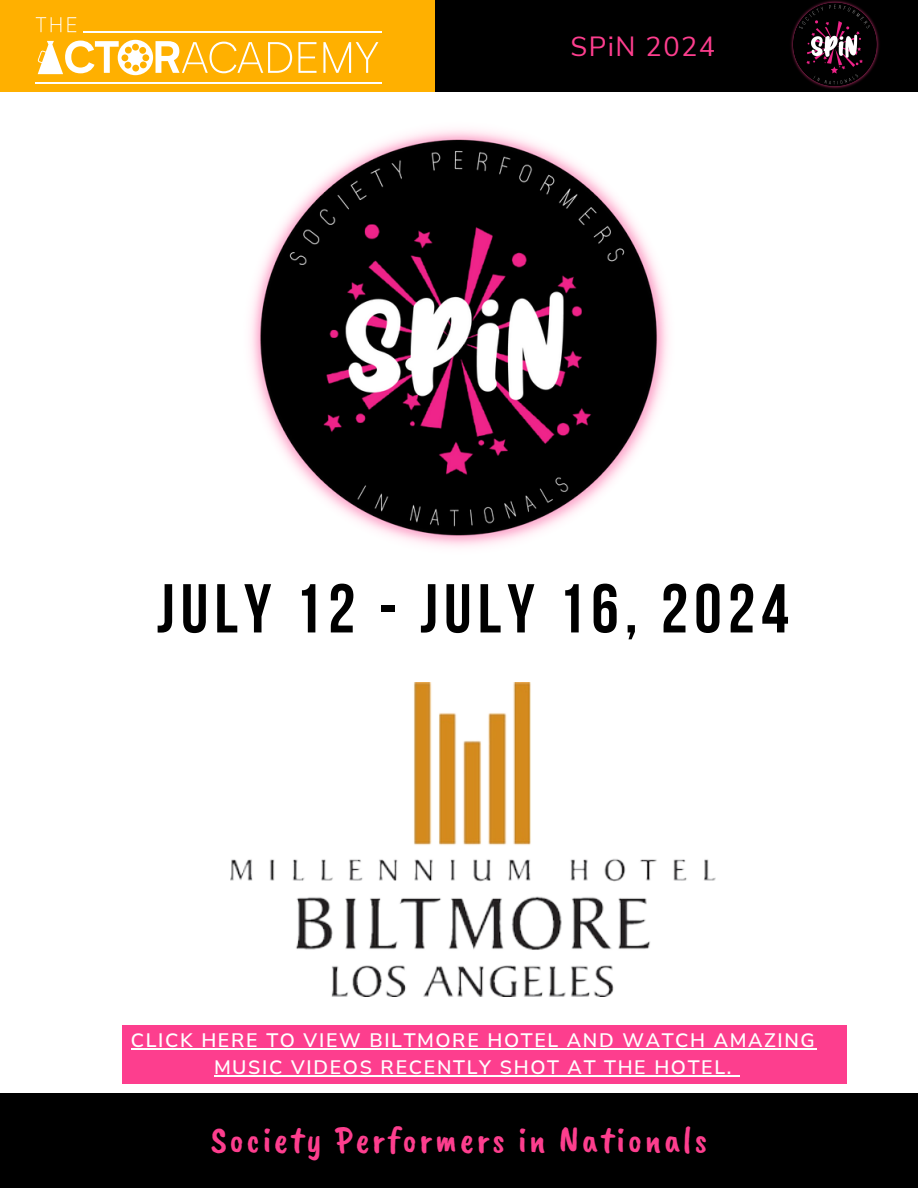
<style>
.page{position:relative;width:918px;height:1188px;background:#fff}
.page>*{position:absolute;margin:0;border:0;box-sizing:border-box;transform-origin:0 0}
.t1{font:700 69px "Bebas Neue";letter-spacing:.09em;color:#000}
.t2{font:37.5px "Caveat Brush";letter-spacing:.07em;color:#fd3e8e}
.t3{font:27.15px "Nunito Sans";letter-spacing:.055em;color:#fd3e8e}
.t4{font:600 19.5px/27px "Nunito Sans";letter-spacing:.085em;color:#fff;text-align:center}
</style>
<div class="page">
<div style="left:0;top:0;width:918px;height:92px;background:#ffb000"></div>
<img style="left:250px;top:129px;width:419px;height:418px">
<div style="left:435px;top:0;width:483px;height:92px;background:#000"></div>
<div style="left:0;top:1093px;width:918px;height:95px;background:#000"></div>
<img style="left:790px;top:0;width:90px;height:89px">
<img style="left:230px;top:683px;width:485px;height:314px">
<div style="left:122px;top:1026px;width:724px;height:58px;background:#fd3e8e"></div>
<hr style="left:131px;top:1048px;width:686px;height:1px;background:#fff">
<hr style="left:214px;top:1075px;width:519px;height:1px;background:#fff">
<svg style="left:36px;top:17px;width:25px;height:15px"></svg>
<svg style="left:67px;top:17px;width:9px;height:15px"></svg>
<svg style="left:38px;top:40px;width:254px;height:35px"></svg>
<svg style="left:298px;top:42px;width:19px;height:31px"></svg>
<svg style="left:323px;top:42px;width:55px;height:31px"></svg>
<hr style="left:84px;top:32px;width:298px;height:1px;background:#fff">
<hr style="left:35px;top:82px;width:347px;height:1px;background:#fff">
<h3 class="t3" style="left:571px;top:27px;width:146px">SPiN 2024</h3>
<h1 class="t1" style="left:157px;top:571px;width:633px">July 12 - July 16, 2024</h1>
<p class="t4" style="left:131px;top:1026px;width:685px">CLICK HERE TO VIEW BILTMORE HOTEL AND WATCH AMAZING<br>MUSIC VIDEOS RECENTLY SHOT AT THE HOTEL.</p>
<h2 class="t2" style="left:211px;top:1118px;width:498px">Society Performers in Nationals</h2>
</div>
